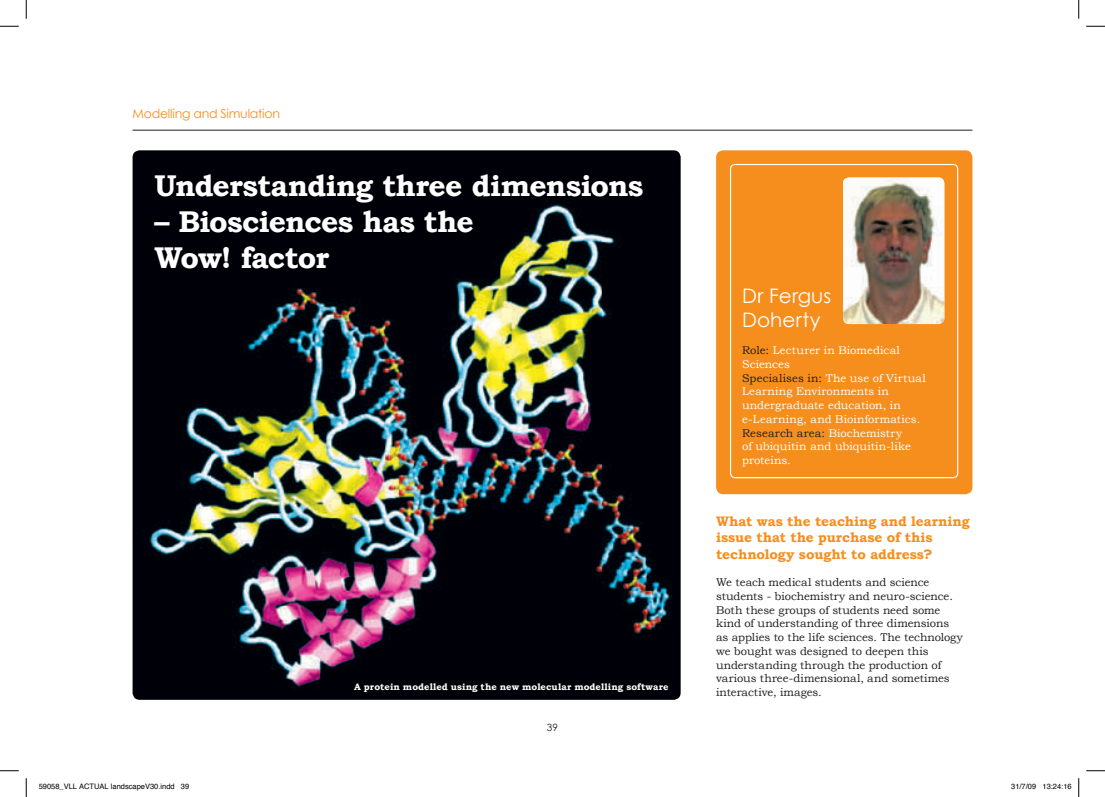
<style>
.page{position:relative;width:1105px;height:797px;background:#fff}
.page>*{position:absolute;margin:0;border:0;box-sizing:border-box;transform-origin:0 0}
.t1{font:700 30px/36px "Bookman Old Style";letter-spacing:-.025em;color:#fff}
.t2{font:20px/24px "Century Gothic";letter-spacing:.005em;color:#fff}
.t3{font:700 13.75px/16.2px "Bookman Old Style";color:#f68e1e}
.t4{font:12.5px "Century Gothic";letter-spacing:-.02em;color:#f68e1e}
.t5{font:11.25px/13.8px "Bookman Old Style";letter-spacing:-.005em;color:#231f20}
.t6{font:11.25px/13.8px "Bookman Old Style";letter-spacing:.01em;color:#fff}
.t7{font:10px "Century Gothic";color:#231f20}
.t8{font:700 9.38px "Bookman Old Style";letter-spacing:.01em;color:#fff}
.t9{font:7.5px "Helvetica";color:#000}
.s1{color:#231f20}
</style>
<div class="page">
<img style="left:133px;top:150px;width:548px;height:549px">
<hr style="left:133px;top:130px;width:839px;height:1px;background:#231f20">
<div style="left:716px;top:150px;width:256px;height:344px;background:#f68e1e;border-radius:7px"></div>
<div style="left:730px;top:164px;width:228px;height:314px;border:1px solid #fff;border-radius:4px"></div>
<img style="left:843px;top:177px;width:101px;height:147px">
<svg style="left:0;top:25px;width:19px;height:2px"></svg>
<svg style="left:1086px;top:25px;width:19px;height:2px"></svg>
<svg style="left:0;top:770px;width:19px;height:1px"></svg>
<svg style="left:1086px;top:770px;width:19px;height:1px"></svg>
<svg style="left:25px;top:0;width:2px;height:19px"></svg>
<svg style="left:25px;top:778px;width:2px;height:19px"></svg>
<svg style="left:1078px;top:0;width:1px;height:19px"></svg>
<svg style="left:1078px;top:778px;width:1px;height:19px"></svg>
<p class="t4" style="left:133px;top:105px;width:149px">Modelling and Simulation</p>
<p class="t1" style="left:154px;top:167px;width:490px">Understanding three dimensions</p>
<p class="t1" style="left:154px;top:203px;width:321px">– Biosciences has the<br>Wow! factor</p>
<p class="t8" style="left:354px;top:681px;width:316px">A protein modelled using the new molecular modelling software</p>
<p class="t7" style="left:547px;top:721px;width:13px">39</p>
<p class="t2" style="left:742px;top:283px;width:91px">Dr Fergus<br>Doherty</p>
<p class="t6" style="left:742px;top:343px;width:159px"><span class="s1">Role:</span> Lecturer in Biomedical<br>Sciences</p>
<p class="t6" style="left:742px;top:371px;width:185px"><span class="s1">Specialises in:</span> The use of Virtual<br>Learning Environments in undergraduate education, in e-Learning, and Bioinformatics.</p>
<p class="t6" style="left:742px;top:426px;width:170px"><span class="s1">Research area:</span> Biochemistry of ubiquitin and ubiquitin-like proteins.</p>
<p class="t3" style="left:716px;top:513px;width:255px">What was the teaching and learning issue that the purchase of this technology sought to address?</p>
<p class="t5" style="left:716px;top:575px;width:248px">We teach medical students and science students - biochemistry and neuro-science.<br>Both these groups of students need some kind of understanding of three dimensions as applies to the life sciences. The technology we bought was designed to deepen this understanding through the production of various three-dimensional, and sometimes interactive, images.</p>
<p class="t9" style="left:39px;top:780px;width:152px">59058_VLL ACTUAL landscapeV30.indd 39</p>
<p class="t9" style="left:1011px;top:780px;width:62px">31/7/09 13:24:16</p>
</div>
